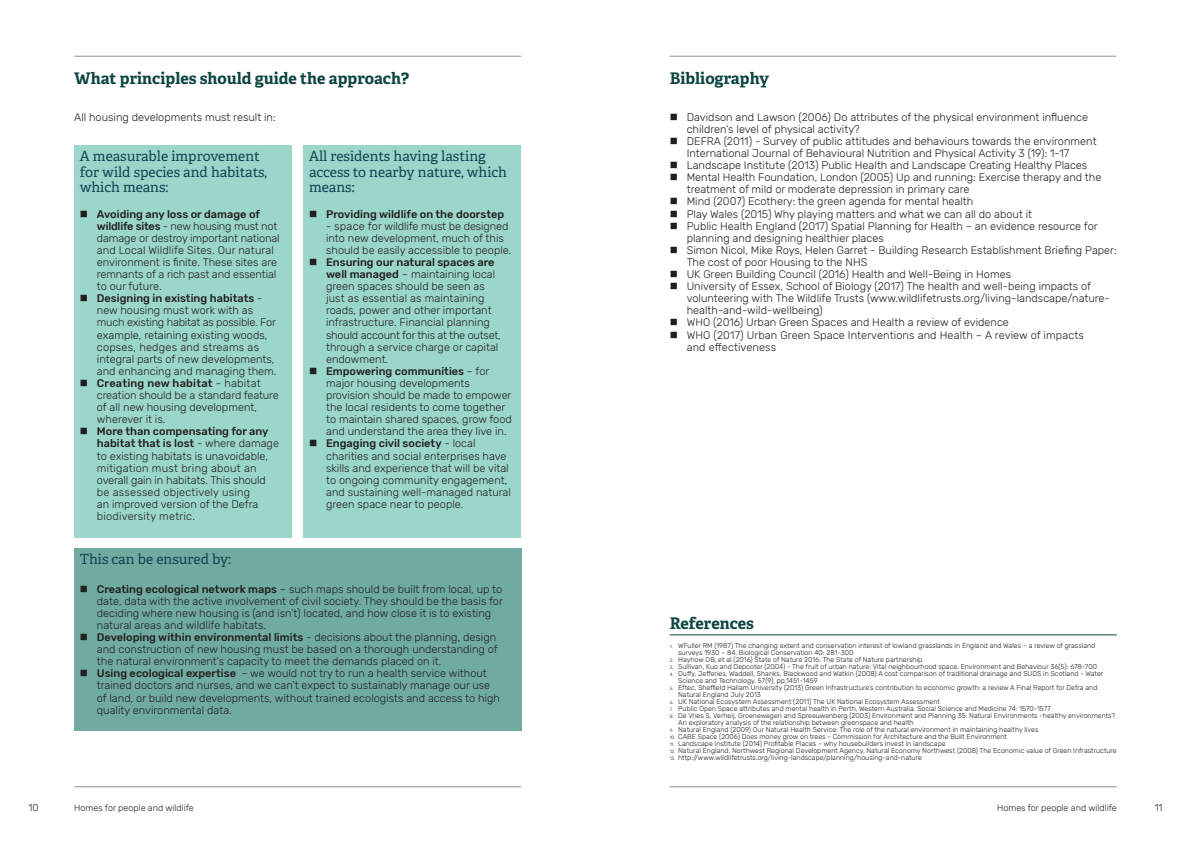
<style>
.page{position:relative;width:1191px;height:842px;background:#fff}
.page>*{position:absolute;margin:0;border:0;box-sizing:border-box;transform-origin:0 0}
.Body_HEADER{font:700 16px "Adelle";color:#0e4540}
.Box_HEADER{font:14px/15.4px "Adelle";color:#114552}
.Body_BASIC{font:300 11px/12.1px "Rubik";color:#231f20}
.t1{font:500 11px "Rubik";color:#231f20}
.t2{font:300 10px "Rubik";color:#231f20}
.t3{font:300 9px "Rubik";color:#231f20}
.t4{font:300 7px/7px "Rubik";color:#231f20}
.s1{font-weight:500}
.s2{font-size:4.7px}
</style>
<div class="page">
<hr style="left:74px;top:56px;width:447px;height:1px;background:#231f20">
<hr style="left:669px;top:56px;width:447px;height:1px;background:#231f20">
<hr style="left:74px;top:786px;width:447px;height:1px;background:#231f20">
<hr style="left:669px;top:786px;width:447px;height:1px;background:#231f20">
<hr style="left:669px;top:635px;width:447px;height:1px;background:#0e4540">
<div style="left:74px;top:145px;width:218px;height:393px;background:#9bd6cb"></div>
<div style="left:303px;top:145px;width:218px;height:393px;background:#9bd6cb"></div>
<div style="left:74px;top:548px;width:447px;height:182px;background:#70aba1"></div>
<p class="Body_HEADER" style="left:74px;top:67px;width:336px">What principles should guide the approach?</p>
<p class="Body_BASIC" style="left:74px;top:111px;width:203px">All housing developments must result in:</p>
<p class="Box_HEADER" style="left:80px;top:148px;width:189px">A measurable improvement for wild species and habitats, which means:</p>
<p class="Body_BASIC" style="left:97px;top:208px;width:184px"><span class="s1">Avoiding any loss or damage of wildlife sites</span> - new housing must not damage or destroy important national and Local Wildlife Sites. Our natural environment is finite. These sites are remnants of a rich past and essential to our future.</p>
<p class="Body_BASIC" style="left:97px;top:293px;width:181px"><span class="s1">Designing in existing habitats</span> - new housing must work with as much existing habitat as possible. For example, retaining existing woods, copses, hedges and streams as integral parts of new developments, and enhancing and managing them.</p>
<p class="Body_BASIC" style="left:97px;top:377px;width:183px"><span class="s1">Creating new habitat</span> - habitat creation should be a standard feature of all new housing development, wherever it is.</p>
<p class="Body_BASIC" style="left:97px;top:426px;width:184px"><span class="s1">More than compensating for any habitat that is lost</span> - where damage to existing habitats is unavoidable, mitigation must bring about an overall gain in habitats. This should be assessed objectively using<br>an improved version of the Defra biodiversity metric.</p>
<p class="Box_HEADER" style="left:309px;top:148px;width:199px">All residents having lasting access to nearby nature, which means:</p>
<p class="t1" style="left:326px;top:207px;width:180px">Providing wildlife on the doorstep</p>
<p class="Body_BASIC" style="left:326px;top:220px;width:187px">- space for wildlife must be designed into new development, much of this should be easily accessible to people.</p>
<p class="Body_BASIC" style="left:326px;top:256px;width:176px"><span class="s1">Ensuring our natural spaces are well managed</span> – maintaining local green spaces should be seen as just as essential as maintaining roads, power and other important infrastructure. Financial planning should account for this at the outset, through a service charge or capital endowment.</p>
<p class="Body_BASIC" style="left:326px;top:365px;width:187px"><span class="s1">Empowering communities</span> – for major housing developments provision should be made to empower the local residents to come together to maintain shared spaces, grow food and understand the area they live in.</p>
<p class="Body_BASIC" style="left:326px;top:438px;width:186px"><span class="s1">Engaging civil society</span> - local charities and social enterprises have skills and experience that will be vital to ongoing community engagement, and sustaining well-managed natural green space near to people.</p>
<p class="Box_HEADER" style="left:80px;top:551px;width:153px">This can be ensured by:</p>
<p class="Body_BASIC" style="left:97px;top:583px;width:407px"><span class="s1">Creating ecological network maps</span> – such maps should be built from local, up to date, data with the active involvement of civil society. They should be the basis for deciding where new housing is (and isn’t) located, and how close it is to existing natural areas and wildlife habitats.</p>
<p class="Body_BASIC" style="left:97px;top:631px;width:402px"><span class="s1">Developing within environmental limits</span> - decisions about the planning, design and construction of new housing must be based on a thorough understanding of the natural environment’s capacity to meet the demands placed on it.</p>
<p class="Body_BASIC" style="left:97px;top:668px;width:404px"><span class="s1">Using ecological expertise</span> – we would not try to run a health service without trained doctors and nurses, and we can’t expect to sustainably manage our use of land, or build new developments, without trained ecologists and access to high quality environmental data.</p>
<p class="Body_HEADER" style="left:669px;top:67px;width:101px">Bibliography</p>
<p class="Body_BASIC" style="left:686px;top:111px;width:403px">Davidson and Lawson (2006) Do attributes of the physical environment influence children‘s level of physical activity?</p>
<p class="Body_BASIC" style="left:686px;top:135px;width:411px">DEFRA (2011) - Survey of public attitudes and behaviours towards the environment<br>International Journal of Behavioural Nutrition and Physical Activity 3 (19): 1-17</p>
<p class="Body_BASIC" style="left:686px;top:160px;width:402px">Landscape Institute (2013) Public Health and Landscape Creating Healthy Places</p>
<p class="Body_BASIC" style="left:686px;top:172px;width:416px">Mental Health Foundation, London (2005) Up and running: Exercise therapy and the treatment of mild or moderate depression in primary care</p>
<p class="Body_BASIC" style="left:686px;top:196px;width:288px">Mind (2007) Ecothery: the green agenda for mental health</p>
<p class="Body_BASIC" style="left:686px;top:208px;width:347px">Play Wales (2015) Why playing matters and what we can all do about it</p>
<p class="Body_BASIC" style="left:686px;top:220px;width:412px">Public Health England (2017) Spatial Planning for Health – an evidence resource for planning and designing healthier places</p>
<p class="Body_BASIC" style="left:686px;top:244px;width:431px">Simon Nicol, Mike Roys, Helen Garret - Building Research Establishment Briefing Paper:<br>The cost of poor Housing to the NHS</p>
<p class="Body_BASIC" style="left:686px;top:268px;width:326px">UK Green Building Council (2016) Health and Well-Being in Homes</p>
<p class="Body_BASIC" style="left:686px;top:281px;width:425px">University of Essex, School of Biology (2017) The health and well-being impacts of volunteering with The Wildlife Trusts (www.wildlifetrusts.org/living-landscape/nature&shy;health-and-wild-wellbeing)</p>
<p class="Body_BASIC" style="left:686px;top:317px;width:324px">WHO (2016) Urban Green Spaces and Health a review of evidence</p>
<p class="Body_BASIC" style="left:686px;top:329px;width:399px">WHO (2017) Urban Green Space Interventions and Health – A review of impacts and effectiveness</p>
<p class="Body_HEADER" style="left:669px;top:612px;width:86px">References</p>
<p class="t4" style="left:678px;top:642px;width:418px;text-indent:-9px"><span class="s2">1.</span> WFuller RM (1987) The changing extent and conservation interest of lowland grasslands in England and Wales – a review of grassland surveys 1930 – 84. Biological Conservation 40: 281-300</p>
<p class="t4" style="left:669px;top:656px;width:256px"><span class="s2">2.</span> Hayhow DB, et al (2016) State of Nature 2016. The State of Nature partnership.</p>
<p class="t4" style="left:669px;top:663px;width:429px"><span class="s2">3.</span> Sullivan, Kuo and Depooter (2004) - The fruit of urban nature: Vital neighbourhood space. Environment and Behaviour 36(5): 678-700</p>
<p class="t4" style="left:678px;top:670px;width:426px;text-indent:-9px"><span class="s2">4.</span> Duffy, Jefferies, Waddell, Shanks, Blackwood and Watkin (2008) A cost comparison of traditional drainage and SUDS in Scotland - Water<br>Science and Technology, 57(9), pp.1451-1459</p>
<p class="t4" style="left:678px;top:684px;width:421px;text-indent:-9px"><span class="s2">5.</span> Eftec, Sheffield Hallam University (2013) Green Infrastructure’s contribution to economic growth: a review A Final Report for Defra and<br>Natural England July 2013</p>
<p class="t4" style="left:669px;top:698px;width:272px"><span class="s2">6.</span> UK National Ecosystem Assessment (2011) The UK National Ecosystem Assessment</p>
<p class="t4" style="left:669px;top:705px;width:382px"><span class="s2">7.</span> Public Open Space attributes and mental health in Perth, Western Australia. Social Science and Medicine 74: 1570-1577</p>
<p class="t4" style="left:678px;top:712px;width:438px;text-indent:-9px"><span class="s2">8.</span> De Vries S, Verheij, Groenewegen and Spreeuwenberg (2003) Environment and Planning 35: Natural Environments -healthy environments?<br>An exploratory analysis of the relationship between greenspace and health</p>
<p class="t4" style="left:669px;top:726px;width:370px"><span class="s2">9.</span> Natural England (2009) Our Natural Health Service: The role of the natural environment in maintaining healthy lives</p>
<p class="t4" style="left:669px;top:733px;width:339px"><span class="s2">10.</span> CABE Space (2006) Does money grow on trees - Commission for Architecture and the Built Environment</p>
<p class="t4" style="left:669px;top:740px;width:277px"><span class="s2">11.</span> Landscape Institute (2014) Profitable Places – why housebuilders invest in landscape</p>
<p class="t4" style="left:669px;top:747px;width:448px"><span class="s2">12.</span> Natural England, Northwest Regional Development Agency, Natural Economy Northwest (2008) The Economic value of Green Infrastructure</p>
<p class="t4" style="left:669px;top:754px;width:254px"><span class="s2">13.</span> http://www.wildlifetrusts.org/living-landscape/planning/housing-and-nature</p>
<p class="t2" style="left:28px;top:801px;width:12px">10</p>
<p class="t3" style="left:74px;top:802px;width:121px">Homes for people and wildlife</p>
<p class="t3" style="left:997px;top:802px;width:121px">Homes for people and wildlife</p>
<p class="t2" style="left:1154px;top:801px;width:9px">11</p>
</div>
